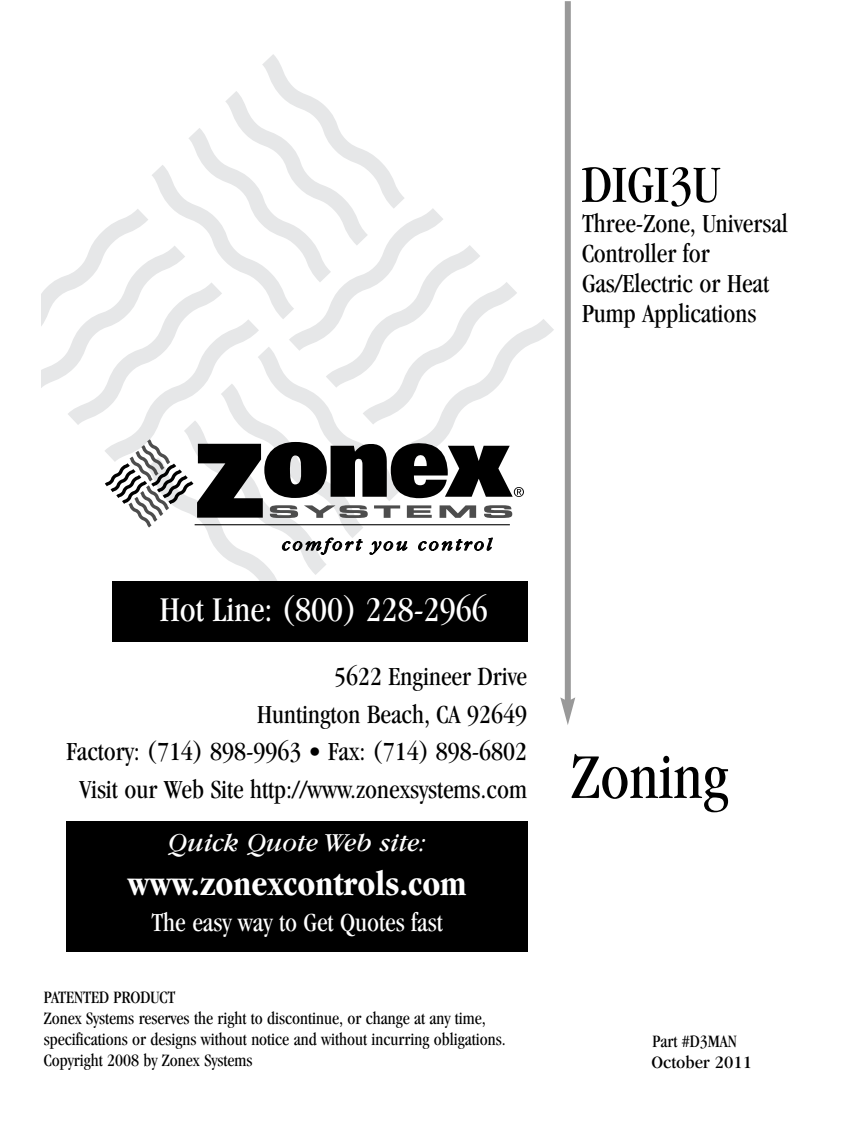
<style>
.page{position:relative;width:864px;height:1121px;background:#fff}
.page>*{position:absolute;margin:0;border:0;box-sizing:border-box;transform-origin:0 0}
.t1{font:condensed 66px "Garamond";color:#000}
.t2{font:condensed 54px "Garamond";color:#000}
.t3{font:condensed 36px "Garamond";color:#fff}
.t4{font:700 condensed 36px "Garamond";color:#fff}
.t5{font:condensed 27px/30px "Garamond";color:#000}
.t6{font:condensed 27px "Garamond";color:#fff}
.t7{font:italic 27px "Garamond";color:#fff}
.t8{font:condensed 18px/21px "Garamond";color:#000}
.t9{font:condensed 18px "Garamond";color:#000;scale:1.17 1}
</style>
<div class="page">
<div style="left:112px;top:582px;width:416px;height:60px;background:#000"></div>
<svg style="left:42px;top:43px;width:523px;height:550px"></svg>
<div style="left:565px;top:1px;width:6px;height:701px;background:#999"></div>
<svg style="left:560px;top:697px;width:15px;height:28px"></svg>
<div style="left:66px;top:821px;width:462px;height:131px;background:#000"></div>
<h2 class="t2" style="left:582px;top:163px;width:139px">DIGI3U</h2>
<p class="t5" style="left:582px;top:210px;width:207px">Three-Zone, Universal<br>Controller for<br>Gas/Electric or Heat<br>Pump Applications</p>
<h3 class="t3" style="left:160px;top:595px;width:330px">Hot Line: (800) 228-2966</h3>
<p class="t5" style="left:66px;top:660px;width:462px;line-height:37.5px;text-align:right">5622 Engineer Drive<br>Huntington Beach, CA 92649<br>Factory: (714) 898-9963 • Fax: (714) 898-6802<br>Visit our Web Site http://www.zonexsystems.com</p>
<p class="t7" style="left:168px;top:833px;width:259px">Quick Quote Web site:</p>
<h3 class="t4" style="left:127px;top:869px;width:341px">www.zonexcontrols.com</h3>
<p class="t6" style="left:151px;top:911px;width:293px">The easy way to Get Quotes fast</p>
<p class="t8" style="left:44px;top:988px;width:463px">PATENTED PRODUCT<br>Zonex Systems reserves the right to discontinue, or change at any time, specifications or designs without notice and without incurring obligations.<br>Copyright 2008 by Zonex Systems</p>
<h1 class="t1" style="left:571px;top:751px;width:159px">Zoning</h1>
<p class="t8" style="left:653px;top:1032px;width:86px">Part #D3MAN</p>
<p class="t9" style="left:652px;top:1054px;width:88px">October 2011</p>
</div>
